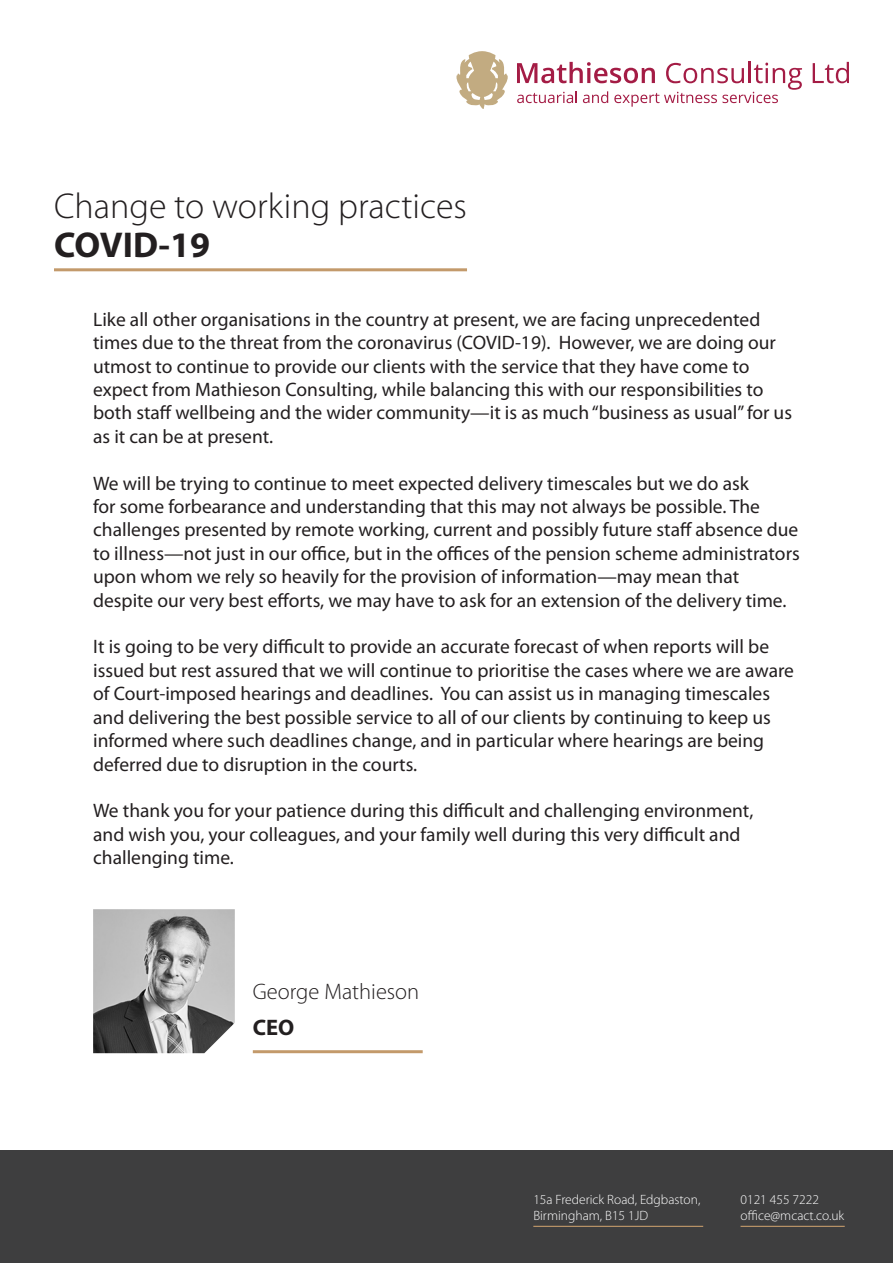
<style>
.page{position:relative;width:893px;height:1263px;background:#fff}
.page>*{position:absolute;margin:0;border:0;box-sizing:border-box;transform-origin:0 0}
.t1{font:300 36px/39px "Myriad Pro";color:#231f20}
.t2{font:300 22.5px/36px "Myriad Pro";color:#231f20}
.t3{font:19.5px/23.4px "Myriad Pro";color:#231f20}
.t4{font:300 13.5px/16.2px "Myriad Pro";color:#fff}
.s1{font-weight:700}
</style>
<div class="page">
<svg style="left:813px;top:62px;width:36px;height:21px"></svg>
<svg style="left:517px;top:62px;width:285px;height:45px"></svg>
<svg style="left:456px;top:51px;width:52px;height:57px"></svg>
<hr style="left:54px;top:268px;width:413px;height:3px;background:#c39a6b">
<div style="left:0;top:1151px;width:893px;height:112px;background:#3e3e3f"></div>
<hr style="left:533px;top:1226px;width:170px;height:1px;background:#c39a6b">
<hr style="left:740px;top:1226px;width:105px;height:1px;background:#c39a6b">
<hr style="left:253px;top:1050px;width:170px;height:3px;background:#c39a6b">
<img style="left:93px;top:909px;width:142px;height:144px">
<p class="t1" style="left:54px;top:186px;width:414px">Change to working practices<br><span class="s1">COVID-19</span></p>
<p class="t3" style="left:93px;top:307px;width:700px">Like all other organisations in the country at present, we are facing unprecedented times due to the threat from the coronavirus (COVID-19). However, we are doing our utmost to continue to provide our clients with the service that they have come to expect from Mathieson Consulting, while balancing this with our responsibilities to both staff wellbeing and the wider community—it is as much “business as usual” for us as it can be at present.</p>
<p class="t3" style="left:93px;top:471px;width:708px">We will be trying to continue to meet expected delivery timescales but we do ask<br>for some forbearance and understanding that this may not always be possible. The challenges presented by remote working, current and possibly future staff absence due to illness—not just in our office, but in the offices of the pension scheme administrators upon whom we rely so heavily for the provision of information—may mean that despite our very best efforts, we may have to ask for an extension of the delivery time.</p>
<p class="t3" style="left:93px;top:635px;width:702px">It is going to be very difficult to provide an accurate forecast of when reports will be issued but rest assured that we will continue to prioritise the cases where we are aware of Court-imposed hearings and deadlines. You can assist us in managing timescales and delivering the best possible service to all of our clients by continuing to keep us informed where such deadlines change, and in particular where hearings are being deferred due to disruption in the courts.</p>
<p class="t3" style="left:93px;top:799px;width:662px">We thank you for your patience during this difficult and challenging environment, and wish you, your colleagues, and your family well during this very difficult and challenging time.</p>
<p class="t2" style="left:253px;top:973px;width:168px">George Mathieson<br><span class="s1">CEO</span></p>
<p class="t4" style="left:533px;top:1191px;width:169px">15a Frederick Road, Edgbaston,<br>Birmingham, B15 1JD</p>
<p class="t4" style="left:740px;top:1191px;width:105px">0121 455 7222 office@mcact.co.uk</p>
</div>
